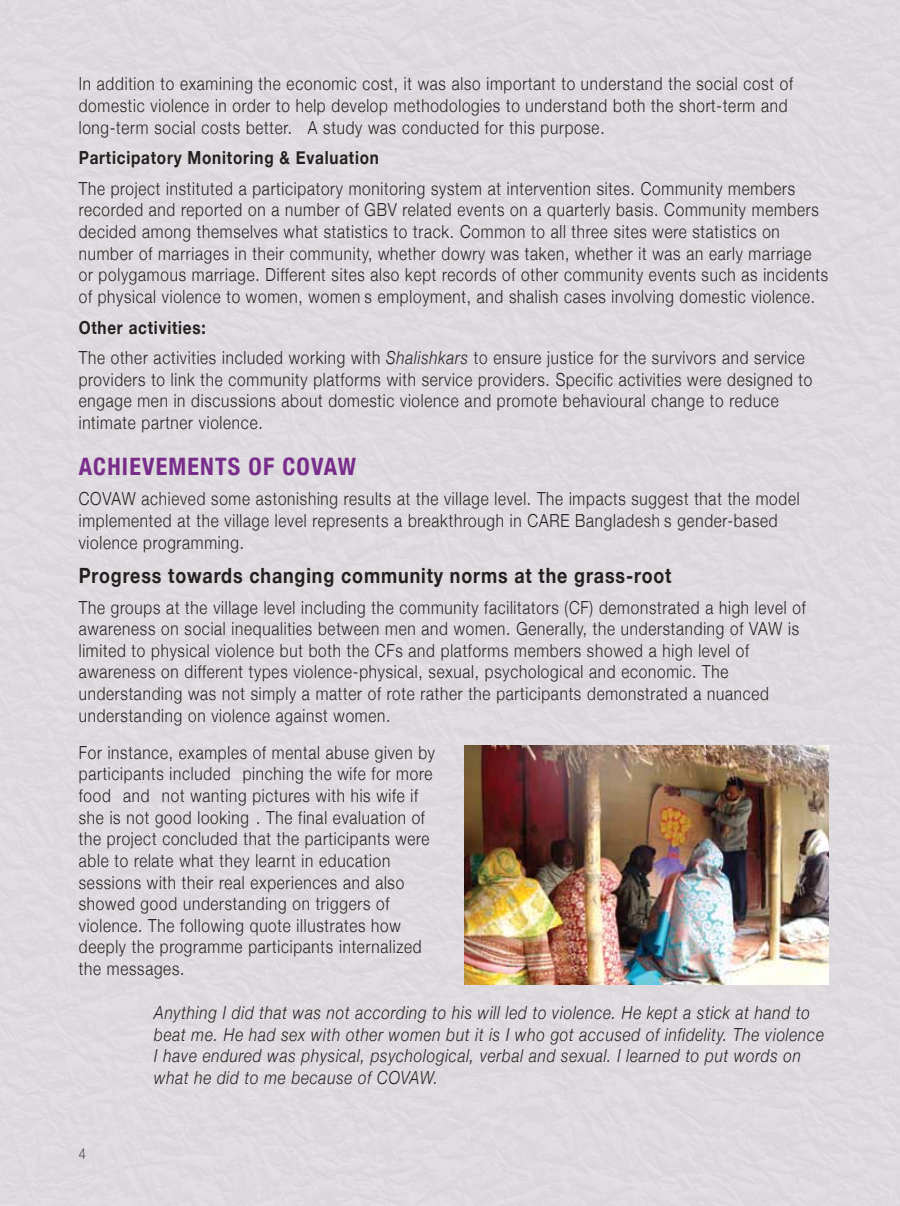
<style>
.page{position:relative;width:900px;height:1206px;background:#dedadf}
.page>*{position:absolute;margin:0;border:0;box-sizing:border-box;transform-origin:0 0}
.t1{font:700 condensed 24px "Helvetica Neue";letter-spacing:.05em;color:#792d8b}
.t2{font:700 21px "Helvetica Neue";letter-spacing:.05em;color:#231f20;scale:.85 1}
.t3{font:300 18px/21.6px "Helvetica Neue";letter-spacing:.05em;color:#231f20;scale:.85 1}
.t4{font:italic 300 18px/21.6px "Helvetica Neue";letter-spacing:.05em;color:#231f20;scale:.85 1}
.t5{font:700 18px "Helvetica Neue";letter-spacing:.05em;color:#231f20;scale:.85 1}
.t6{font:300 15px "Helvetica Neue";color:#414042;scale:.85 1}
.s1{font-weight:700}
.s2{font-style:italic}
</style>
<div class="page">
<img style="left:0;top:0;width:1px;height:1205px">
<img style="left:464px;top:745px;width:364px;height:239px">
<p class="t3" style="left:79px;top:73px;width:842px">In addition to examining the economic cost, it was also important to understand the social cost of domestic violence in order to help develop methodologies to understand both the short-term and long-term social costs better. A study was conducted for this purpose.</p>
<p class="t5" style="left:79px;top:147px;width:354px">Participatory Monitoring &amp; Evaluation</p>
<p class="t3" style="left:79px;top:177px;width:883px">The project instituted a participatory monitoring system at intervention sites. Community members recorded and reported on a number of GBV related events on a quarterly basis. Community members decided among themselves what statistics to track. Common to all three sites were statistics on number of marriages in their community, whether dowry was taken, whether it was an early marriage or polygamous marriage. Different sites also kept records of other community events such as incidents of physical violence to women, womenÕ s employment, and shalish cases involving domestic violence.</p>
<p class="t3" style="left:79px;top:311px;width:855px;line-height:30.6px"><span class="s1">Other activities:<br></span>The other activities included working with <span class="s2">Shalishkars</span> to ensure justice for the survivors and service</p>
<p class="t3" style="left:79px;top:368px;width:864px">providers to link the community platforms with service providers. Specific activities were designed to engage men in discussions about domestic violence and promote behavioural change to reduce intimate partner violence.</p>
<h1 class="t1" style="left:79px;top:451px;width:279px">ACHIEVEMENTS OF COVAW</h1>
<p class="t3" style="left:79px;top:487px;width:849px">COVAW achieved some astonishing results at the village level. The impacts suggest that the model implemented at the village level represents a breakthrough in CARE BangladeshÕ s gender-based violence programming.</p>
<p class="t2" style="left:79px;top:562px;width:699px">Progress towards changing community norms at the grass-root</p>
<p class="t3" style="left:79px;top:595px;width:856px">The groups at the village level including the community facilitators (CF) demonstrated a high level of awareness on social inequalities between men and women. Generally, the understanding of VAW is limited to physical violence but both the CFs and platforms members showed a high level of awareness on different types violence-physical, sexual, psychological and economic. The understanding was not simply a matter of rote rather the participants demonstrated a nuanced understanding on violence against women.</p>
<p class="t3" style="left:79px;top:741px;width:420px">For instance, examples of mental abuse given by participants included Ò pinching the wife for more foodÓ and Ò not wanting pictures with his wife if she is not good lookingÓ . The final evaluation of the project concluded that the participants were able to relate what they learnt in education sessions with their real experiences and also showed good understanding on triggers of violence. The following quote illustrates how deeply the programme participants internalized the messages.</p>
<p class="t6" style="left:79px;top:1143px;width:10px">4</p>
<p class="t4" style="left:154px;top:1001px;width:789px">Anything I did that was not according to his will led to violence. He kept a stick at hand to beat me. He had sex with other women but it is I who got accused of infidelity. The violence I have endured was physical, psychological, verbal and sexual. I learned to put words on what he did to me because of COVAW.</p>
</div>
